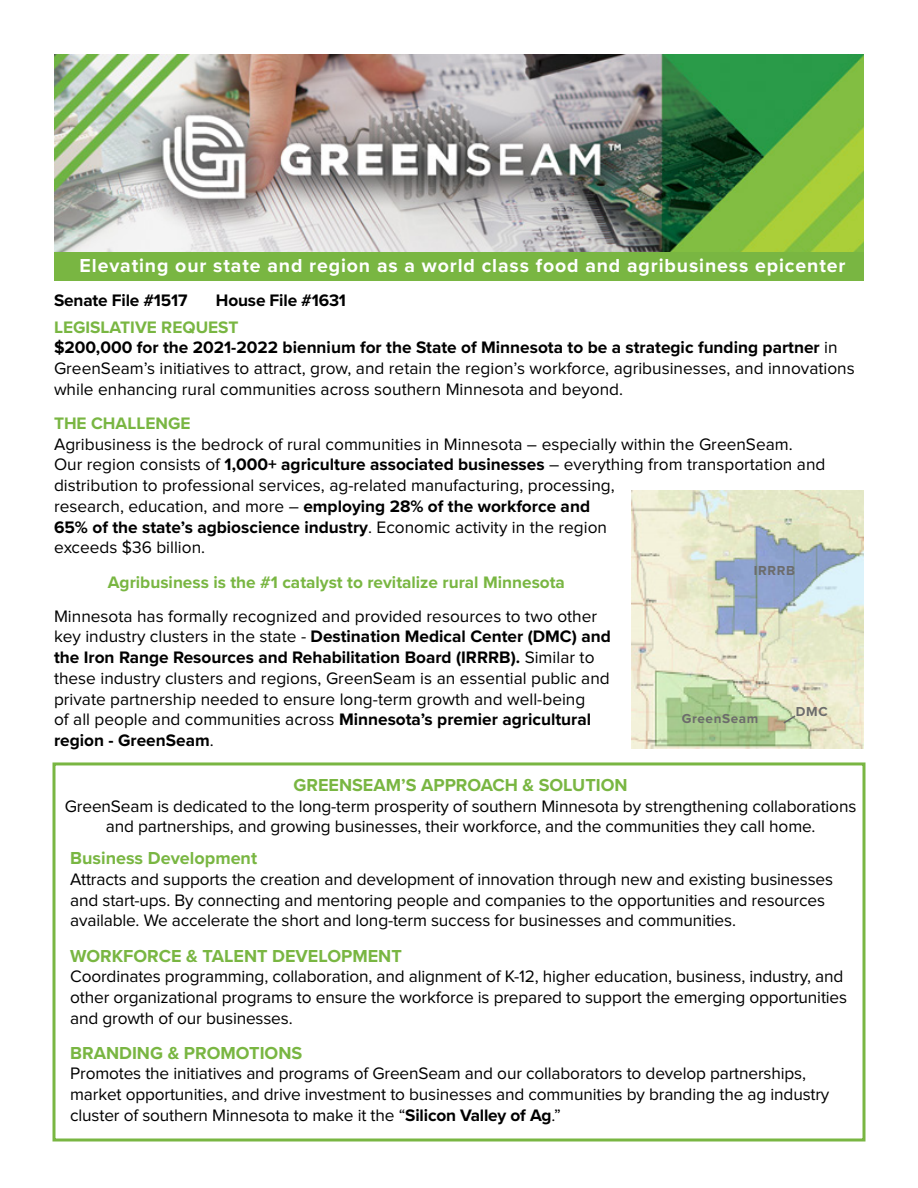
<style>
.page{position:relative;width:918px;height:1188px;background:#fff}
.page>*{position:absolute;margin:0;border:0;box-sizing:border-box;transform-origin:0 0}
.t1{font:700 19.5px "Proxima Nova";letter-spacing:.045em;color:#fff}
.t2{font:700 18px "Proxima Nova";color:#79b642}
.t3{font:17.25px/20.7px "Proxima Nova";letter-spacing:-.01em;color:#000}
.t4{font:700 17.25px "Proxima Nova";color:#79b642}
.t5{font:700 17.25px "Proxima Nova";letter-spacing:-.01em;color:#000}
.t6{font:700 13.5px "Proxima Nova";letter-spacing:.045em;color:#6c6c6c}
.s1{font-weight:700;color:#79b642}
.s2{font-weight:700}
</style>
<div class="page">
<img style="left:55px;top:55px;width:809px;height:198px">
<div style="left:52px;top:762px;width:814px;height:380px;border:3px solid #79b642"></div>
<div style="left:54px;top:253px;width:810px;height:28px;background:#79b642"></div>
<img style="left:631px;top:491px;width:233px;height:258px">
<svg style="left:782px;top:714px;width:15px;height:11px"></svg>
<p class="t1" style="left:80px;top:254px;width:767px">Elevating our state and region as a world class food and agribusiness epicenter</p>
<p class="t5" style="left:54px;top:290px;width:135px">Senate File #1517</p>
<p class="t5" style="left:216px;top:290px;width:132px">House File #1631</p>
<p class="t3" style="left:54px;top:317px;width:802px"><span class="s1">LEGISLATIVE REQUEST<br></span><span class="s2">$200,000 for the 2021-2022 biennium for the State of Minnesota to be a strategic funding partner</span> in GreenSeam’s initiatives to attract, grow, and retain the region’s workforce, agribusinesses, and innovations while enhancing rural communities across southern Minnesota and beyond.</p>
<p class="t3" style="left:54px;top:414px;width:773px"><span class="s1">THE CHALLENGE<br></span>Agribusiness is the bedrock of rural communities in Minnesota – especially within the GreenSeam.<br>Our region consists of <span class="s2">1,000+ agriculture associated businesses</span> – everything from transportation and</p>
<p class="t3" style="left:54px;top:476px;width:562px">distribution to professional services, ag-related manufacturing, processing, research, education, and more – <span class="s2">employing 28% of the workforce and 65% of the state’s agbioscience industry</span>. Economic activity in the region exceeds $36 billion.</p>
<p class="t4" style="left:108px;top:572px;width:459px">Agribusiness is the #1 catalyst to revitalize rural Minnesota</p>
<p class="t3" style="left:54px;top:606px;width:558px">Minnesota has formally recognized and provided resources to two other key industry clusters in the state - <span class="s2">Destination Medical Center (DMC) and the Iron Range Resources and Rehabilitation Board (IRRRB).</span> Similar to these industry clusters and regions, GreenSeam is an essential public and private partnership needed to ensure long-term growth and well-being<br>of all people and communities across <span class="s2">Minnesota’s premier agricultural region - GreenSeam</span>.</p>
<p class="t6" style="left:754px;top:563px;width:43px">IRRRB</p>
<p class="t6" style="left:682px;top:711px;width:78px">GreenSeam</p>
<p class="t6" style="left:796px;top:703px;width:33px">DMC</p>
<p class="t2" style="left:294px;top:774px;width:336px">GREENSEAM’S APPROACH &amp; SOLUTION</p>
<p class="t3" style="left:65px;top:796px;width:793px;text-align:center">GreenSeam is dedicated to the long-term prosperity of southern Minnesota by strengthening collaborations and partnerships, and growing businesses, their workforce, and the communities they call home.</p>
<p class="t2" style="left:70px;top:848px;width:188px">Business Development</p>
<p class="t3" style="left:70px;top:870px;width:764px">Attracts and supports the creation and development of innovation through new and existing businesses and start-ups. By connecting and mentoring people and companies to the opportunities and resources available. We accelerate the short and long-term success for businesses and communities.</p>
<p class="t2" style="left:70px;top:945px;width:333px">WORKFORCE &amp; TALENT DEVELOPMENT</p>
<p class="t3" style="left:70px;top:967px;width:778px">Coordinates programming, collaboration, and alignment of K-12, higher education, business, industry, and other organizational programs to ensure the workforce is prepared to support the emerging opportunities and growth of our businesses.</p>
<p class="t2" style="left:70px;top:1042px;width:234px">BRANDING &amp; PROMOTIONS</p>
<p class="t3" style="left:70px;top:1064px;width:761px">Promotes the initiatives and programs of GreenSeam and our collaborators to develop partnerships, market opportunities, and drive investment to businesses and communities by branding the ag industry cluster of southern Minnesota to make it the “<span class="s2">Silicon Valley of Ag</span>.”</p>
</div>
